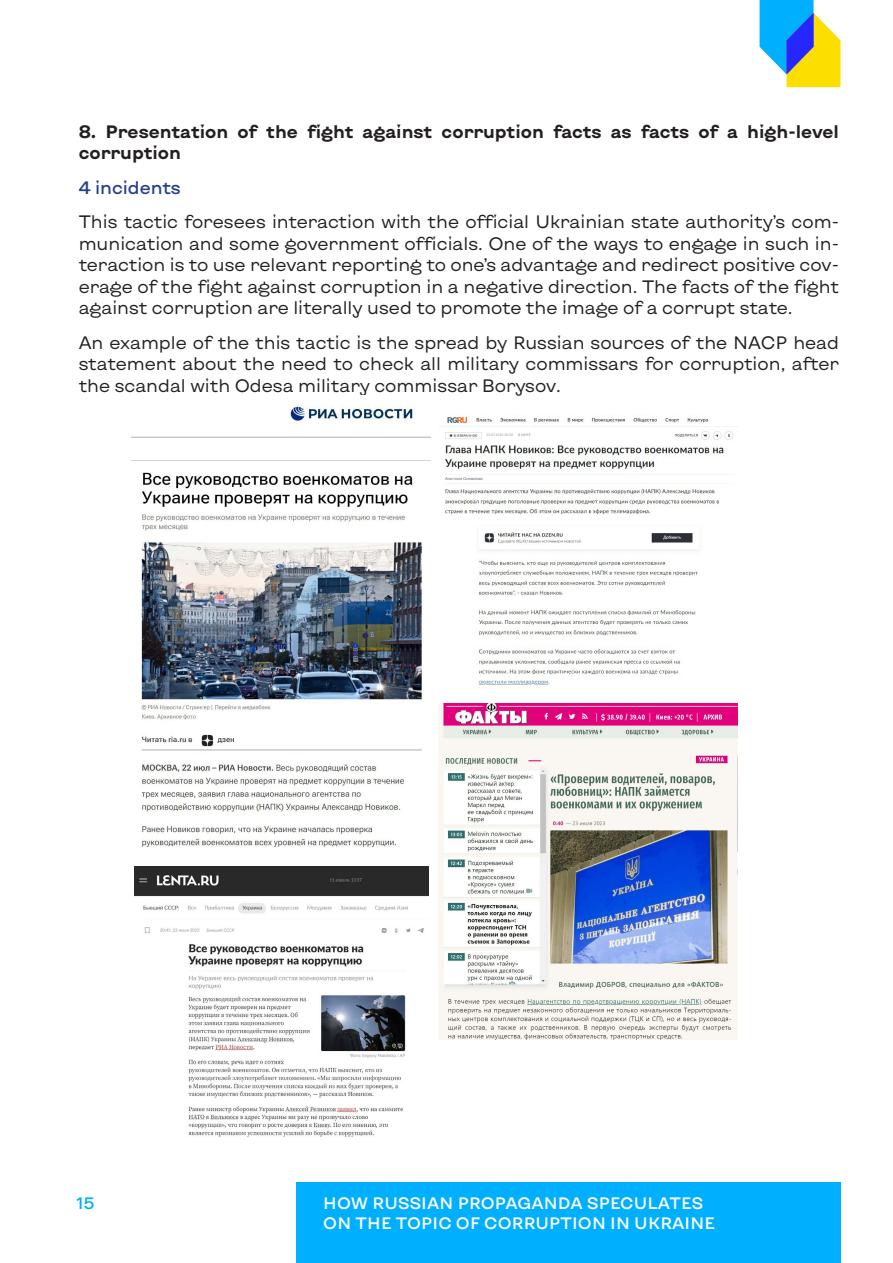
<style>
.page{position:relative;width:893px;height:1263px;background:#fff}
.page>*{position:absolute;margin:0;border:0;box-sizing:border-box;transform-origin:0 0}
.t1{font:18px/21.6px "Kyiv Type Sans";color:#231f20;text-align:justify}
.t2{font:700 18px/21.6px "Kyiv Type Sans";color:#231f20}
.t3{font:500 18px "Kyiv Type Sans";color:#253f8e}
.t4{font:500 16.5px/20px "Kyiv Type Sans";letter-spacing:.01em;color:#fff}
.t5{font:500 16.5px "Kyiv Type Sans";color:#00b0ff}
</style>
<div class="page">
<div style="left:296px;top:1182px;width:544px;height:81px;background:#00b0ff"></div>
<svg style="left:760px;top:0;width:80px;height:87px"></svg>
<img style="left:132px;top:405px;width:299px;height:442px">
<img style="left:134px;top:866px;width:294px;height:271px">
<img style="left:444px;top:414px;width:290px;height:272px">
<img style="left:438px;top:704px;width:299px;height:335px">
<p class="t2" style="left:79px;top:120px;width:762px">8. Presentation of the fight against corruption facts as facts of a high-level corruption</p>
<p class="t3" style="left:79px;top:175px;width:104px">4 incidents</p>
<p class="t1" style="left:79px;top:210px;width:762px">This tactic foresees interaction with the official Ukrainian state authority’s com&shy;munication and some government officials. One of the ways to engage in such in&shy;teraction is to use relevant reporting to one’s advantage and redirect positive cov&shy;erage of the fight against corruption in a negative direction. The facts of the fight against corruption are literally used to promote the image of a corrupt state.</p>
<p class="t1" style="left:79px;top:331px;width:762px">An example of the this tactic is the spread by Russian sources of the NACP head statement about the need to check all military commissars for corruption, after the scandal with Odesa military commissar Borysov.</p>
<p class="t5" style="left:77px;top:1192px;width:19px">15</p>
<p class="t4" style="left:323px;top:1192px;width:393px">HOW RUSSIAN PROPAGANDA SPECULATES<br>ON THE TOPIC OF CORRUPTION IN UKRAINE</p>
</div>
